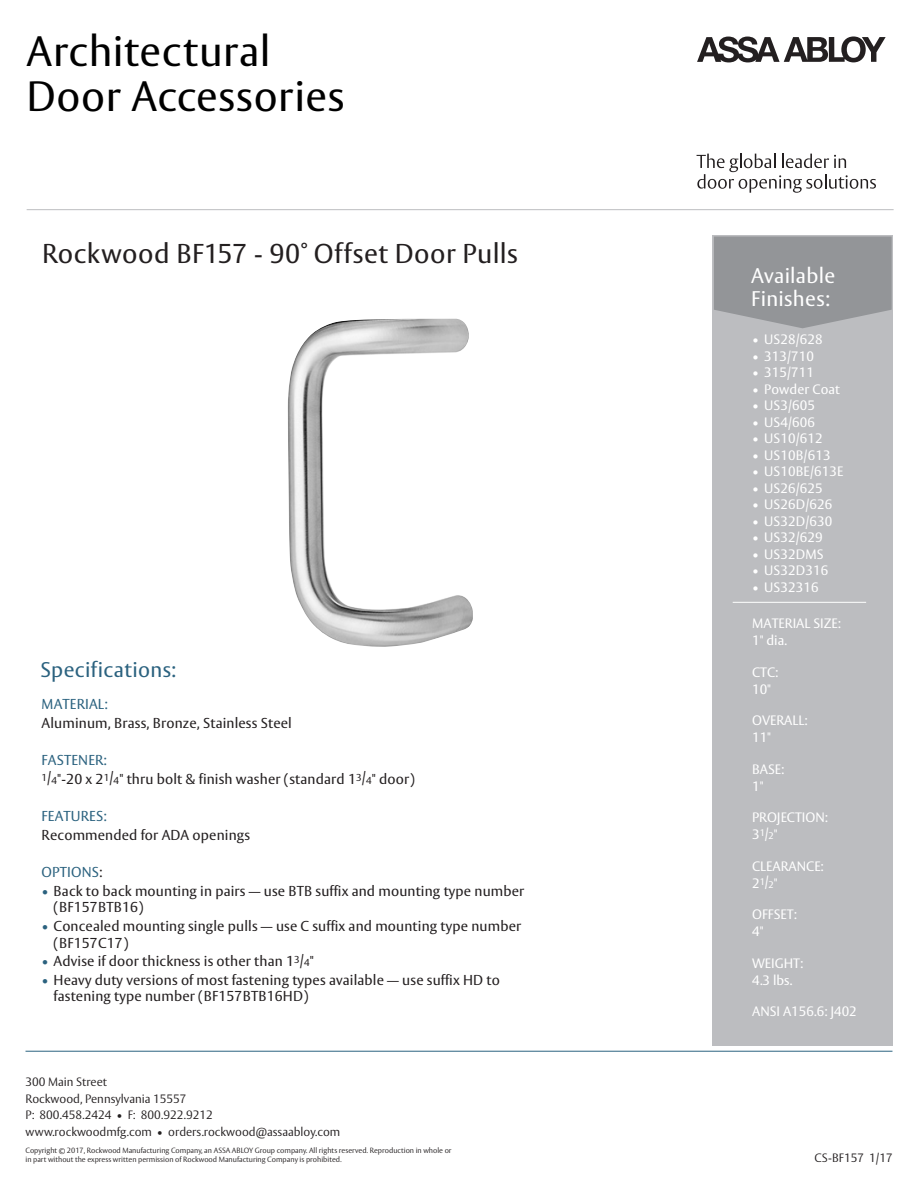
<style>
.page{position:relative;width:918px;height:1188px;background:#fff}
.page>*{position:absolute;margin:0;border:0;box-sizing:border-box;transform-origin:0 0}
.t1{font:42px/45.8px "ASSA Vesta";letter-spacing:.015em;color:#000}
.t2{font:27px "ASSA Vesta";letter-spacing:.015em;color:#231f20}
.t3{font:21px/22.5px "ASSA Vesta";letter-spacing:.015em;color:#fff}
.t4{font:21px "ASSA Vesta";letter-spacing:.015em;color:#2b627f}
.t5{font:14.25px/16.5px "ASSA Vesta";letter-spacing:.01em;color:#231f20}
.t6{font:14.25px "ASSA Vesta";letter-spacing:.01em;color:#2b627f}
.t7{font:13.5px/17.1px "ASSA Vesta";letter-spacing:.01em;color:#fff}
.t8{font:300 12px/16.5px "ASSA Vesta";color:#231f20}
.t9{font:300 7.5px/9px "ASSA Vesta";color:#231f20}
.s1{color:#2b627f}
.s2{font-size:10.05px}
.s3{color:#231f20}
.s4{font-size:9.45px}
</style>
<div class="page">
<div style="left:713px;top:235px;width:180px;height:811px;background:#bcbdc0"></div>
<svg style="left:714px;top:237px;width:178px;height:91px;background:#97989b"></svg>
<hr style="left:26px;top:1051px;width:866px;height:1px;background:#2b627f">
<hr style="left:733px;top:602px;width:133px;height:1px;background:#fff">
<img style="left:288px;top:319px;width:185px;height:328px">
<svg style="left:697px;top:36px;width:189px;height:26px"></svg>
<svg style="left:697px;top:154px;width:179px;height:39px"></svg>
<hr style="left:27px;top:209px;width:867px;height:1px;background:#bcbdc0">
<h1 class="t1" style="left:27px;top:30px;width:319px">Architectural<br>Door Accessories</h1>
<h2 class="t2" style="left:42px;top:237px;width:478px">Rockwood BF157 - 90˚ Offset Door Pulls</h2>
<h3 class="t4" style="left:41px;top:657px;width:137px">Specifications:</h3>
<p class="t6" style="left:42px;top:696px;width:68px">MATERIAL:</p>
<p class="t5" style="left:42px;top:715px;width:252px">Aluminum, Brass, Bronze, Stainless Steel</p>
<p class="t5" style="left:42px;top:752px;width:375px;line-height:18.6px"><span class="s1">FASTENER:<br></span><sup>1</sup>/<span class="s2">4</span>"-20 x 2<sup>1</sup>/<span class="s2">4</span>" thru bolt &amp; finish washer (standard 1<sup>3</sup>/<span class="s2">4</span>" door)</p>
<p class="t6" style="left:42px;top:808px;width:67px">FEATURES:</p>
<p class="t5" style="left:42px;top:827px;width:210px">Recommended for ADA openings</p>
<p class="t6" style="left:42px;top:864px;width:62px">OPTIONS<span class="s3">:</span></p>
<p class="t5" style="left:54px;top:883px;width:472px;text-indent:-12px"><span class="s1">•</span> Back to back mounting in pairs — use BTB suffix and mounting type number (BF157BTB16)</p>
<p class="t5" style="left:54px;top:918px;width:469px;text-indent:-12px"><span class="s1">•</span> Concealed mounting single pulls — use C suffix and mounting type number (BF157C17)</p>
<p class="t5" style="left:42px;top:954px;width:274px"><span class="s1">•</span> Advise if door thickness is other than 1<sup>3</sup>/<span class="s2">4</span>"</p>
<p class="t5" style="left:54px;top:972px;width:448px;text-indent:-12px"><span class="s1">•</span> Heavy duty versions of most fastening types available — use suffix HD to fastening type number (BF157BTB16HD)</p>
<p class="t8" style="left:26px;top:1074px;width:316px">300 Main Street<br>Rockwood, Pennsylvania 15557<br>P: 800.458.2424 • F: 800.922.9212 www.rockwoodmfg.com • orders.rockwood@assaabloy.com</p>
<p class="t9" style="left:26px;top:1147px;width:428px">Copyright © 2017, Rockwood Manufacturing Company, an ASSA ABLOY Group company. All rights reserved. Reproduction in whole or in part without the express written permission of Rockwood Manufacturing Company is prohibited.</p>
<h3 class="t3" style="left:751px;top:265px;width:86px">Available<br>Finishes:</h3>
<p class="t7" style="left:752px;top:332px;width:72px">• US28/628</p>
<p class="t7" style="left:752px;top:348px;width:64px">• 313/710</p>
<p class="t7" style="left:752px;top:364px;width:64px">• 315/711</p>
<p class="t7" style="left:752px;top:381px;width:89px">• Powder Coat</p>
<p class="t7" style="left:752px;top:397px;width:64px">• US3/605</p>
<p class="t7" style="left:752px;top:414px;width:64px">• US4/606</p>
<p class="t7" style="left:752px;top:430px;width:72px">• US10/612</p>
<p class="t7" style="left:752px;top:447px;width:80px">• US10B/613</p>
<p class="t7" style="left:752px;top:463px;width:93px">• US10BE/613E</p>
<p class="t7" style="left:752px;top:480px;width:72px">• US26/625</p>
<p class="t7" style="left:752px;top:496px;width:82px">• US26D/626</p>
<p class="t7" style="left:752px;top:513px;width:82px">• US32D/630</p>
<p class="t7" style="left:752px;top:529px;width:72px">• US32/629</p>
<p class="t7" style="left:752px;top:546px;width:73px">• US32DMS</p>
<p class="t7" style="left:752px;top:562px;width:78px">• US32D316</p>
<p class="t7" style="left:752px;top:579px;width:68px">• US32316</p>
<p class="t7" style="left:752px;top:616px;width:90px">MATERIAL SIZE:<br>1" dia.</p>
<p class="t7" style="left:752px;top:664px;width:28px">CTC:<br>10"</p>
<p class="t7" style="left:752px;top:712px;width:57px">OVERALL:<br>11"</p>
<p class="t7" style="left:752px;top:761px;width:34px">BASE:<br>1"</p>
<p class="t7" style="left:752px;top:809px;width:77px">PROJECTION:<br>3<sup>1</sup>/<span class="s4">2</span>"</p>
<p class="t7" style="left:752px;top:858px;width:73px">CLEARANCE:<br>2<sup>1</sup>/<span class="s4">2</span>"</p>
<p class="t7" style="left:752px;top:906px;width:46px">OFFSET:<br>4"</p>
<p class="t7" style="left:752px;top:955px;width:53px">WEIGHT:<br>4.3 lbs.</p>
<p class="t7" style="left:752px;top:1003px;width:106px">ANSI A156.6: J402</p>
<p class="t8" style="left:814px;top:1151px;width:80px">CS-BF157 1/17</p>
</div>
